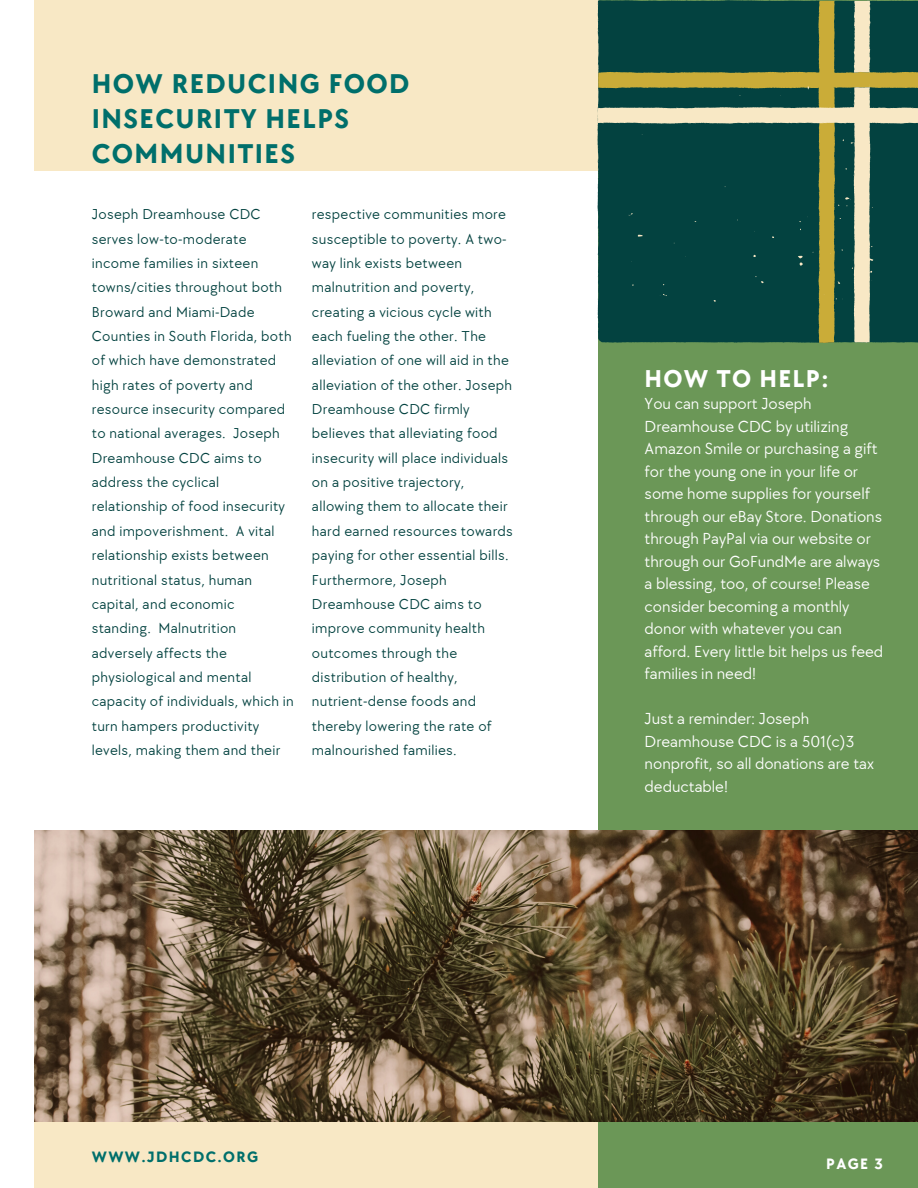
<style>
.page{position:relative;width:918px;height:1188px;background:#fff}
.page>*{position:absolute;margin:0;border:0;box-sizing:border-box;transform-origin:0 0}
.t1{font:700 28.05px/35px "TT Chocolates";letter-spacing:.05em;color:#006f6b}
.t2{font:700 25.2px "TT Chocolates";letter-spacing:.05em;color:#fff}
.t3{font:16.5px/22.5px "TT Chocolates";color:#fff}
.t4{font:700 15.6px "TT Chocolates";letter-spacing:.09em;color:#006f6b}
.t5{font:700 15.6px "TT Chocolates";color:#fff}
.t6{font:14.85px/24.3px "TT Chocolates";letter-spacing:.02em;color:#034240}
</style>
<div class="page">
<div style="left:34px;top:1122px;width:883px;height:66px;background:#f8e8c5"></div>
<div style="left:598px;top:0;width:320px;height:1188px;background:#6b9757"></div>
<img style="left:34px;top:830px;width:884px;height:291px">
<div style="left:34px;top:0;width:565px;height:171px;background:#f8e8c5"></div>
<svg style="left:598px;top:1px;width:320px;height:342px;background:#2a5a4b"></svg>
<p class="t1" style="left:92px;top:67px;width:319px">HOW REDUCING FOOD<br>INSECURITY HELPS<br>COMMUNITIES</p>
<p class="t6" style="left:92px;top:203px;width:204px">Joseph Dreamhouse CDC serves low-to-moderate income families in sixteen towns/cities throughout both<br>Broward and Miami-Dade<br>Counties in South Florida, both of which have demonstrated high rates of poverty and resource insecurity compared to national averages. Joseph<br>Dreamhouse CDC aims to address the cyclical relationship of food insecurity and impoverishment. A vital relationship exists between nutritional status, human capital, and economic standing. Malnutrition adversely affects the physiological and mental capacity of individuals, which in turn hampers productivity levels, making them and their</p>
<p class="t6" style="left:312px;top:203px;width:202px">respective communities more susceptible to poverty. A two&shy;way link exists between malnutrition and poverty, creating a vicious cycle with each fueling the other. The alleviation of one will aid in the alleviation of the other. Joseph<br>Dreamhouse CDC firmly believes that alleviating food insecurity will place individuals on a positive trajectory, allowing them to allocate their hard earned resources towards paying for other essential bills.</p>
<p class="t6" style="left:312px;top:568px;width:181px">Furthermore, Joseph<br>Dreamhouse CDC aims to improve community health outcomes through the distribution of healthy, nutrient-dense foods and thereby lowering the rate of malnourished families.</p>
<p class="t2" style="left:645px;top:364px;width:185px">HOW TO HELP:</p>
<p class="t3" style="left:645px;top:393px;width:240px">You can support Joseph<br>Dreamhouse CDC by utilizing<br>Amazon Smile or purchasing a gift for the young one in your life or some home supplies for yourself through our eBay Store. Donations through PayPal via our website or through our GoFundMe are always a blessing, too, of course! Please consider becoming a monthly donor with whatever you can afford. Every little bit helps us feed families in need!</p>
<p class="t3" style="left:645px;top:708px;width:231px">Just a reminder: Joseph<br>Dreamhouse CDC is a 501(c)3 nonprofit, so all donations are tax deductable!</p>
<p class="t4" style="left:92px;top:1148px;width:168px">WWW.JDHCDC.ORG</p>
<p class="t5" style="left:826px;top:1155px;width:58px">PAGE 3</p>
</div>
